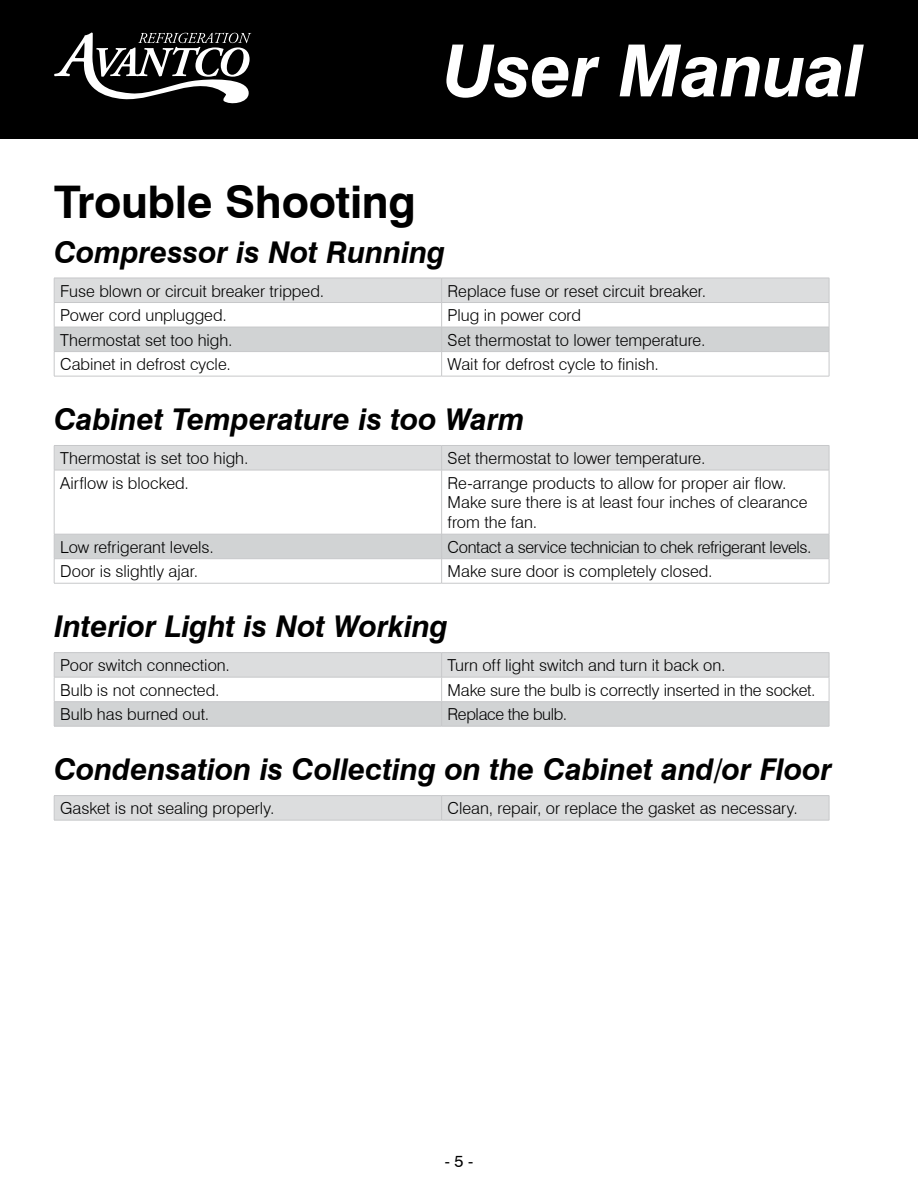
<style>
.page{position:relative;width:918px;height:1188px;background:#fff}
.page>*{position:absolute;margin:0;border:0;box-sizing:border-box;transform-origin:0 0}
.t1{font:italic 700 72px "Swiss 721 BT";letter-spacing:-.01em;color:#fff}
.t2{font:700 45px "Swiss 721 BT";letter-spacing:-.005em;color:#000}
.t3{font:italic 700 30px "Swiss 721 BT";letter-spacing:-.005em;color:#000}
.t4{font:300 16.5px/19.8px "Swiss 721 BT";color:#000}
.t5{font:300 16.5px "Swiss 721 BT";letter-spacing:-.02em;color:#000}
.t6{font:16.5px "Swiss 721 BT";color:#000}
</style>
<div class="page">
<div style="left:0;top:0;width:918px;height:138px;background:#000"></div>
<svg style="left:54px;top:33px;width:197px;height:71px"></svg>
<svg style="left:54px;top:278px;width:776px;height:98px"></svg>
<hr style="left:54px;top:376px;width:388px;height:1px;background:#c7c8ca">
<hr style="left:442px;top:376px;width:387px;height:1px;background:#c7c8ca">
<svg style="left:54px;top:445px;width:776px;height:25px;background:#dadbdc"></svg>
<hr style="left:54px;top:470px;width:388px;height:1px;background:#c7c8ca">
<hr style="left:54px;top:470px;width:1px;height:64px;background:#c7c8ca">
<hr style="left:442px;top:470px;width:387px;height:1px;background:#c7c8ca">
<hr style="left:441px;top:470px;width:1px;height:64px;background:#c7c8ca">
<hr style="left:829px;top:470px;width:1px;height:64px;background:#c7c8ca">
<svg style="left:54px;top:534px;width:776px;height:49px"></svg>
<hr style="left:54px;top:583px;width:388px;height:1px;background:#c7c8ca">
<hr style="left:442px;top:583px;width:387px;height:1px;background:#c7c8ca">
<hr style="left:54px;top:652px;width:388px;height:1px;background:#c7c8ca">
<hr style="left:442px;top:652px;width:387px;height:1px;background:#c7c8ca">
<svg style="left:54px;top:653px;width:776px;height:73px"></svg>
<hr style="left:54px;top:726px;width:388px;height:1px;background:#c7c8ca">
<hr style="left:442px;top:726px;width:387px;height:1px;background:#c7c8ca">
<hr style="left:54px;top:795px;width:388px;height:1px;background:#c7c8ca">
<hr style="left:442px;top:795px;width:387px;height:1px;background:#c7c8ca">
<div style="left:54px;top:796px;width:776px;height:24px;background:#dcddde"></div>
<hr style="left:54px;top:820px;width:388px;height:1px;background:#c7c8ca">
<hr style="left:442px;top:820px;width:387px;height:1px;background:#c7c8ca">
<h1 class="t1" style="left:442px;top:27px;width:423px">User Manual</h1>
<h2 class="t2" style="left:54px;top:174px;width:363px">Trouble Shooting</h2>
<h3 class="t3" style="left:54px;top:234px;width:393px">Compressor is Not Running</h3>
<p class="t4" style="left:60px;top:281px;width:265px">Fuse blown or circuit breaker tripped.</p>
<p class="t4" style="left:448px;top:281px;width:260px">Replace fuse or reset circuit breaker.</p>
<p class="t4" style="left:60px;top:305px;width:168px">Power cord unplugged.</p>
<p class="t4" style="left:448px;top:305px;width:135px">Plug in power cord</p>
<p class="t4" style="left:60px;top:330px;width:174px">Thermostat set too high.</p>
<p class="t4" style="left:448px;top:330px;width:259px">Set thermostat to lower temperature.</p>
<p class="t4" style="left:60px;top:354px;width:172px">Cabinet in defrost cycle.</p>
<p class="t4" style="left:448px;top:354px;width:213px">Wait for defrost cycle to finish.</p>
<h3 class="t3" style="left:54px;top:401px;width:472px">Cabinet Temperature is too Warm</h3>
<p class="t4" style="left:60px;top:448px;width:190px">Thermostat is set too high.</p>
<p class="t4" style="left:448px;top:448px;width:259px">Set thermostat to lower temperature.</p>
<p class="t4" style="left:60px;top:473px;width:130px">Airflow is blocked.</p>
<p class="t4" style="left:448px;top:473px;width:361px">Re-arrange products to allow for proper air flow.<br>Make sure there is at least four inches of clearance from the fan.</p>
<p class="t4" style="left:60px;top:537px;width:155px">Low refrigerant levels.</p>
<p class="t5" style="left:448px;top:537px;width:365px">Contact a service technician to chek refrigerant levels.</p>
<p class="t4" style="left:60px;top:561px;width:139px">Door is slightly ajar.</p>
<p class="t4" style="left:448px;top:561px;width:267px">Make sure door is completely closed.</p>
<h3 class="t3" style="left:54px;top:609px;width:396px">Interior Light is Not Working</h3>
<p class="t4" style="left:60px;top:655px;width:171px">Poor switch connection.</p>
<p class="t4" style="left:448px;top:655px;width:279px">Turn off light switch and turn it back on.</p>
<p class="t4" style="left:60px;top:680px;width:161px">Bulb is not connected.</p>
<p class="t4" style="left:448px;top:680px;width:370px">Make sure the bulb is correctly inserted in the socket.</p>
<p class="t4" style="left:60px;top:704px;width:151px">Bulb has burned out.</p>
<p class="t5" style="left:448px;top:704px;width:121px">Replace the bulb.</p>
<h3 class="t3" style="left:54px;top:751px;width:780px">Condensation is Collecting on the Cabinet and/or Floor</h3>
<p class="t4" style="left:60px;top:798px;width:216px">Gasket is not sealing properly.</p>
<p class="t4" style="left:448px;top:798px;width:352px">Clean, repair, or replace the gasket as necessary.</p>
<p class="t6" style="left:445px;top:1151px;width:30px">- 5 -</p>
</div>
